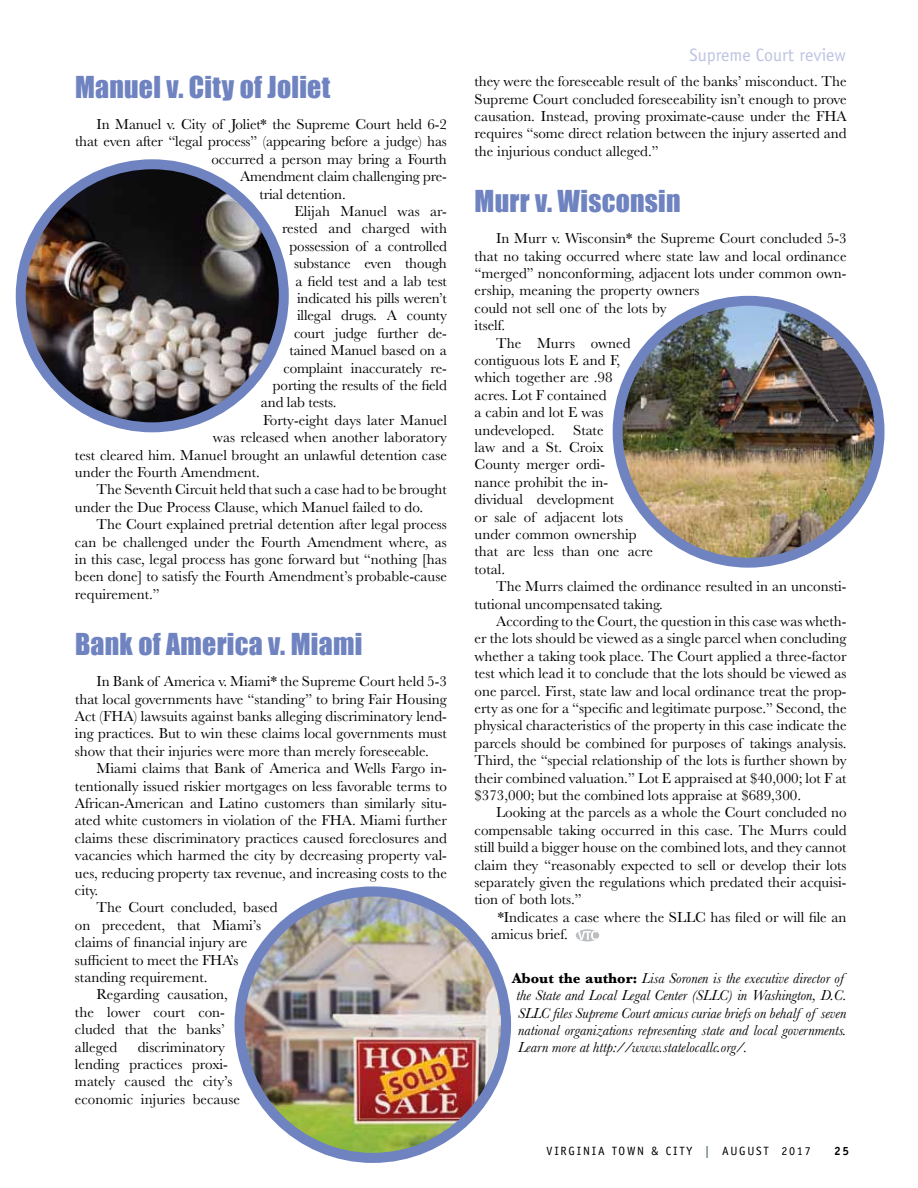
<style>
.page{position:relative;width:918px;height:1188px;background:#fff}
.page>*{position:absolute;margin:0;border:0;box-sizing:border-box;transform-origin:0 0}
.t1{font:27.75px "Impact";letter-spacing:.01em;color:#6f83c1}
.t2{font:18px "Officina Sans";color:#bdc4e3}
.t3{font:15px/17.4px "Baskerville";color:#000;text-align:justify}
.t4{font:italic 15px/17.4px "Baskerville";color:#000}
.t5{font:12px "Officina Sans";letter-spacing:.15em;color:#000}
.t6{font:700 12px "Officina Sans";color:#000}
.s1{font-weight:700;font-style:normal}
.s2{font-weight:700;color:#597b7c}
</style>
<div class="page">
<img style="left:240px;top:891px;width:266px;height:267px;border-radius:133px">
<div style="left:235px;top:886px;width:276px;height:277px;border:10px solid #6f83c1;border-radius:50%"></div>
<img style="left:618px;top:301px;width:259px;height:258px">
<div style="left:613px;top:296px;width:272px;height:272px;border:10px solid #6f83c1;border-radius:50%"></div>
<svg style="left:576px;top:929px;width:23px;height:12px"></svg>
<svg style="left:578px;top:931px;width:19px;height:9px"></svg>
<img style="left:21px;top:165px;width:263px;height:258px">
<div style="left:16px;top:159px;width:273px;height:273px;border:10px solid #6f83c1;border-radius:50%"></div>
<h1 class="t1" style="left:75px;top:70px;width:257px">Manuel v. City of Joliet</h1>
<p class="t3" style="left:97px;top:116px;width:352px">In Manuel v. City of Joliet* the Supreme Court held 6-2</p>
<p class="t3" style="left:75px;top:133px;width:373px">that even after “legal process” (appearing before a judge) has</p>
<p class="t3" style="left:212px;top:151px;width:237px">occurred a person may bring a Fourth</p>
<p class="t3" style="left:240px;top:168px;width:209px">Amendment claim challenging pre-</p>
<p class="t3" style="left:260px;top:185px;width:88px">trial detention.</p>
<p class="t3" style="left:295px;top:203px;width:154px">Elijah Manuel was ar-</p>
<p class="t3" style="left:282px;top:220px;width:166px">rested and charged with</p>
<p class="t3" style="left:290px;top:238px;width:159px">possession of a controlled</p>
<p class="t3" style="left:294px;top:255px;width:154px">substance even though</p>
<p class="t3" style="left:296px;top:272px;width:153px">a field test and a lab test</p>
<p class="t3" style="left:297px;top:290px;width:151px">indicated his pills weren’t</p>
<p class="t3" style="left:297px;top:307px;width:151px">illegal drugs. A county</p>
<p class="t3" style="left:294px;top:325px;width:154px">court judge further de-</p>
<p class="t3" style="left:289px;top:342px;width:159px">tained Manuel based on a</p>
<p class="t3" style="left:283px;top:359px;width:165px">complaint inaccurately re-</p>
<p class="t3" style="left:273px;top:377px;width:175px">porting the results of the field</p>
<p class="t3" style="left:261px;top:394px;width:77px">and lab tests.</p>
<p class="t3" style="left:263px;top:412px;width:185px">Forty-eight days later Manuel</p>
<p class="t3" style="left:213px;top:429px;width:235px">was released when another laboratory</p>
<p class="t3" style="left:75px;top:446px;width:373px">test cleared him. Manuel brought an unlawful detention case</p>
<p class="t3" style="left:75px;top:464px;width:187px">under the Fourth Amendment.</p>
<p class="t3" style="left:97px;top:481px;width:352px">The Seventh Circuit held that such a case had to be brought</p>
<p class="t3" style="left:75px;top:499px;width:350px">under the Due Process Clause, which Manuel failed to do.</p>
<p class="t3" style="left:97px;top:516px;width:352px">The Court explained pretrial detention after legal process</p>
<p class="t3" style="left:75px;top:533px;width:373px">can be challenged under the Fourth Amendment where, as</p>
<p class="t3" style="left:75px;top:551px;width:373px">in this case, legal process has gone forward but “nothing [has</p>
<p class="t3" style="left:75px;top:568px;width:373px">been done] to satisfy the Fourth Amendment’s probable-cause</p>
<p class="t3" style="left:75px;top:586px;width:86px">requirement.”</p>
<h1 class="t1" style="left:75px;top:627px;width:289px">Bank of America v. Miami</h1>
<p class="t3" style="left:75px;top:673px;width:374px;text-indent:22px">In Bank of America v. Miami* the Supreme Court held 5-3 that local governments have “standing” to bring Fair Housing Act (FHA) lawsuits against banks alleging discriminatory lend&shy;ing practices. But to win these claims local governments must show that their injuries were more than merely foreseeable.</p>
<p class="t3" style="left:97px;top:760px;width:352px">Miami claims that Bank of America and Wells Fargo in-</p>
<p class="t3" style="left:75px;top:777px;width:373px">tentionally issued riskier mortgages on less favorable terms to</p>
<p class="t3" style="left:75px;top:795px;width:373px">African-American and Latino customers than similarly situ-</p>
<p class="t3" style="left:75px;top:812px;width:374px">ated white customers in violation of the FHA. Miami further</p>
<p class="t3" style="left:75px;top:829px;width:374px">claims these discriminatory practices caused foreclosures and</p>
<p class="t3" style="left:75px;top:847px;width:374px">vacancies which harmed the city by decreasing property val-</p>
<p class="t3" style="left:75px;top:864px;width:374px">ues, reducing property tax revenue, and increasing costs to the</p>
<p class="t3" style="left:75px;top:882px;width:25px">city.</p>
<p class="t3" style="left:97px;top:899px;width:182px">The Court concluded, based</p>
<p class="t3" style="left:75px;top:916px;width:188px">on precedent, that Miami’s</p>
<p class="t3" style="left:75px;top:934px;width:174px">claims of financial injury are</p>
<p class="t3" style="left:75px;top:951px;width:165px">sufficient to meet the FHA’s</p>
<p class="t3" style="left:75px;top:969px;width:134px">standing requirement.</p>
<p class="t3" style="left:97px;top:986px;width:133px">Regarding causation,</p>
<p class="t3" style="left:75px;top:1003px;width:151px">the lower court con-</p>
<p class="t3" style="left:75px;top:1021px;width:151px">cluded that the banks’</p>
<p class="t3" style="left:75px;top:1038px;width:44px">alleged</p>
<p class="t3" style="left:75px;top:1038px;width:167px;text-align:left;text-indent:63px">discriminatory lending practices proxi&shy;mately caused the city’s economic injuries because</p>
<p class="t2" style="left:690px;top:45px;width:158px">Supreme Court review</p>
<p class="t3" style="left:475px;top:73px;width:374px">they were the foreseeable result of the banks’ misconduct. The Supreme Court concluded foreseeability isn’t enough to prove causation. Instead, proving proximate-cause under the FHA requires “some direct relation between the injury asserted and the injurious conduct alleged.”</p>
<h1 class="t1" style="left:475px;top:184px;width:208px">Murr v. Wisconsin</h1>
<p class="t3" style="left:496px;top:230px;width:352px">In Murr v. Wisconsin* the Supreme Court concluded 5-3</p>
<p class="t3" style="left:475px;top:247px;width:373px">that no taking occurred where state law and local ordinance</p>
<p class="t3" style="left:475px;top:265px;width:373px">“merged” nonconforming, adjacent lots under common own-</p>
<p class="t3" style="left:475px;top:282px;width:226px">ership, meaning the property owners</p>
<p class="t3" style="left:475px;top:299px;width:193px">could not sell one of the lots by</p>
<p class="t3" style="left:475px;top:317px;width:32px">itself.</p>
<p class="t3" style="left:496px;top:334px;width:136px">The Murrs owned</p>
<p class="t3" style="left:475px;top:352px;width:147px">contiguous lots E and F,</p>
<p class="t3" style="left:475px;top:369px;width:139px">which together are .98</p>
<p class="t3" style="left:475px;top:386px;width:134px">acres. Lot F contained</p>
<p class="t3" style="left:475px;top:404px;width:130px">a cabin and lot E was</p>
<p class="t3" style="left:475px;top:421px;width:131px">undeveloped. State</p>
<p class="t3" style="left:475px;top:439px;width:130px">law and a St. Croix</p>
<p class="t3" style="left:475px;top:456px;width:132px">County merger ordi-</p>
<p class="t3" style="left:475px;top:473px;width:135px">nance prohibit the in-</p>
<p class="t3" style="left:475px;top:491px;width:141px">dividual development</p>
<p class="t3" style="left:475px;top:508px;width:150px">or sale of adjacent lots</p>
<p class="t3" style="left:475px;top:526px;width:163px">under common ownership</p>
<p class="t3" style="left:475px;top:543px;width:180px">that are less than one acre</p>
<p class="t3" style="left:475px;top:560px;width:32px">total.</p>
<p class="t3" style="left:496px;top:578px;width:352px">The Murrs claimed the ordinance resulted in an unconsti-</p>
<p class="t3" style="left:475px;top:595px;width:190px">tutional uncompensated taking.</p>
<p class="t3" style="left:496px;top:613px;width:352px">According to the Court, the question in this case was wheth-</p>
<p class="t3" style="left:475px;top:630px;width:374px">er the lots should be viewed as a single parcel when concluding</p>
<p class="t3" style="left:475px;top:647px;width:374px">whether a taking took place. The Court applied a three-factor</p>
<p class="t3" style="left:475px;top:665px;width:373px">test which lead it to conclude that the lots should be viewed as</p>
<p class="t3" style="left:475px;top:682px;width:373px">one parcel. First, state law and local ordinance treat the prop-</p>
<p class="t3" style="left:475px;top:700px;width:374px">erty as one for a “specific and legitimate purpose.” Second, the</p>
<p class="t3" style="left:475px;top:717px;width:373px">physical characteristics of the property in this case indicate the</p>
<p class="t3" style="left:475px;top:734px;width:373px">parcels should be combined for purposes of takings analysis.</p>
<p class="t3" style="left:475px;top:752px;width:373px">Third, the “special relationship of the lots is further shown by</p>
<p class="t3" style="left:475px;top:769px;width:374px">their combined valuation.” Lot E appraised at $40,000; lot F at</p>
<p class="t3" style="left:475px;top:787px;width:328px">$373,000; but the combined lots appraise at $689,300.</p>
<p class="t3" style="left:496px;top:804px;width:352px">Looking at the parcels as a whole the Court concluded no</p>
<p class="t3" style="left:475px;top:821px;width:373px">compensable taking occurred in this case. The Murrs could</p>
<p class="t3" style="left:475px;top:839px;width:373px">still build a bigger house on the combined lots, and they cannot</p>
<p class="t3" style="left:475px;top:856px;width:373px">claim they “reasonably expected to sell or develop their lots</p>
<p class="t3" style="left:475px;top:874px;width:373px">separately given the regulations which predated their acquisi-</p>
<p class="t3" style="left:475px;top:891px;width:109px">tion of both lots.”</p>
<p class="t3" style="left:498px;top:908px;width:350px">*Indicates a case where the SLLC has filed or will file an</p>
<p class="t3" style="left:491px;top:926px;width:78px">amicus brief.</p>
<p class="t4" style="left:517px;top:969px;width:332px;text-indent:-4px"><span class="s1">About the author:</span> Lisa Soronen is the executive director of the State and Local Legal Center (SLLC) in Washington, D.C.<br>SLLC files Supreme Court amicus curiae briefs on behalf of seven national organizations representing state and local governments.<br>Learn more at http://www.statelocallc.org/.</p>
<p class="t5" style="left:547px;top:1144px;width:266px">Virgin ia To wn &amp; City <span class="s2">|</span> august 2017</p>
<p class="t6" style="left:834px;top:1144px;width:17px">25</p>
</div>
